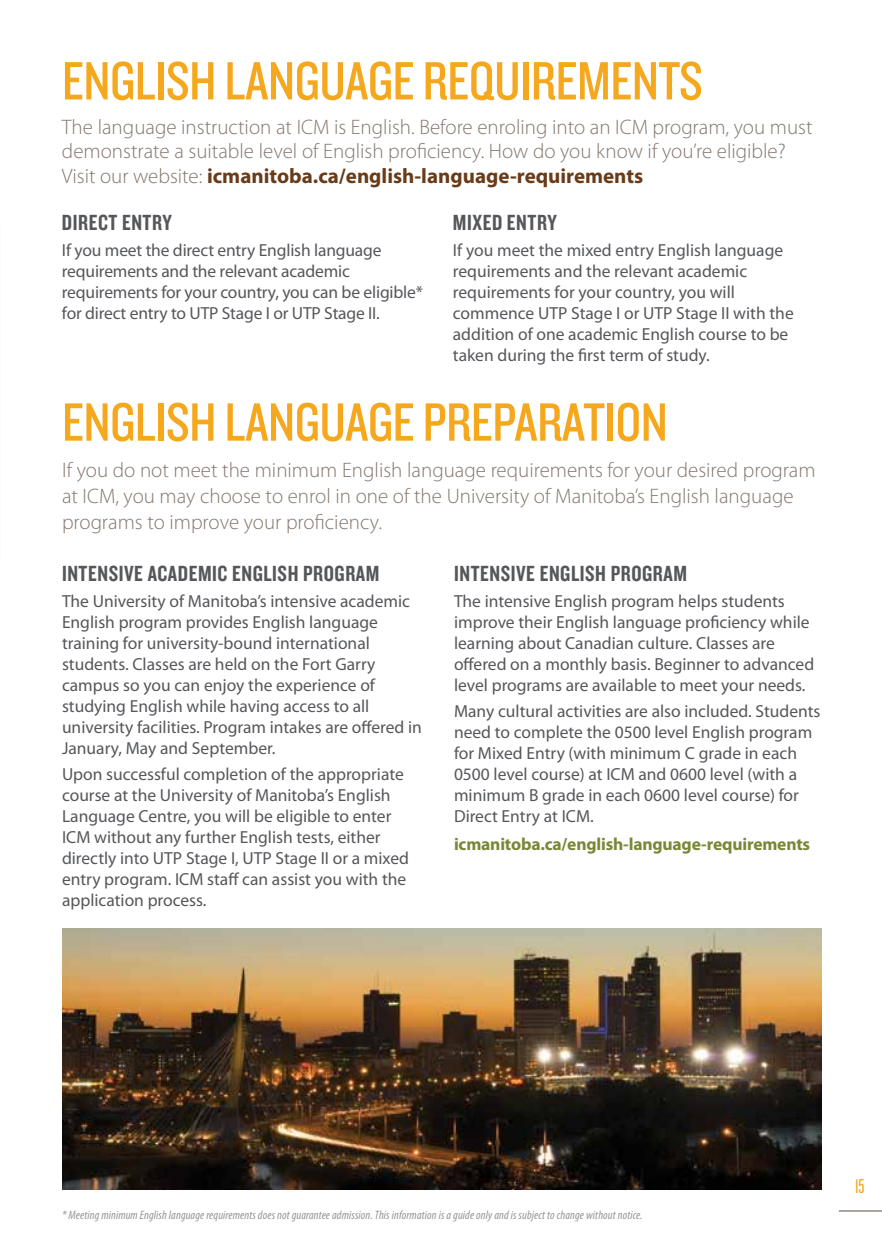
<style>
.page{position:relative;width:882px;height:1260px;background:#fff}
.page>*{position:absolute;margin:0;border:0;box-sizing:border-box;transform-origin:0 0}
.t1{font:56px "Knockout HTF29 Junior Liteweight";letter-spacing:-.01em;color:#f5a81d}
.t2{font:22.75px "Knockout HTF49 Liteweight";letter-spacing:.025em;color:#55575a}
.t3{font:300 21px/24.5px "Myriad Pro";color:#85766e}
.t4{font:21px "Knockout HTF27 Junior Bantamwt";color:#f5a81d}
.t5{font:17.5px/21px "Myriad Pro";color:#55575a}
.t6{font:700 17.5px "Myriad Pro";letter-spacing:-.01em;color:#788837}
.t7{font:italic condensed 12.25px "Myriad Pro";letter-spacing:.01em;color:#939598}
.s1{font-weight:700;color:#683b19}
</style>
<div class="page">
<img style="left:62px;top:928px;width:759px;height:262px">
<hr style="left:839px;top:1210px;width:43px;height:2px;background:#85766e">
<h1 class="t1" style="left:62px;top:52px;width:642px">ENGLISH LANGUAGE REQUIREMENTS</h1>
<p class="t3" style="left:62px;top:114px;width:752px">The language instruction at ICM is English. Before enroling into an ICM program, you must demonstrate a suitable level of English proficiency. How do you know if you’re eligible?<br>Visit our website: <span class="s1">icmanitoba.ca/english-language-requirements</span></p>
<h2 class="t2" style="left:62px;top:211px;width:112px">DIRECT ENTRY</h2>
<p class="t5" style="left:62px;top:239px;width:363px">If you meet the direct entry English language requirements and the relevant academic requirements for your country, you can be eligible* for direct entry to UTP Stage I or UTP Stage II.</p>
<h2 class="t2" style="left:453px;top:211px;width:106px">MIXED ENTRY</h2>
<p class="t5" style="left:453px;top:239px;width:342px">If you meet the mixed entry English language requirements and the relevant academic requirements for your country, you will commence UTP Stage I or UTP Stage II with the addition of one academic English course to be taken during the first term of study.</p>
<h1 class="t1" style="left:62px;top:394px;width:607px">ENGLISH LANGUAGE PREPARATION</h1>
<p class="t3" style="left:62px;top:457px;width:755px;line-height:26.2px">If you do not meet the minimum English language requirements for your desired program at ICM, you may choose to enrol in one of the University of Manitoba’s English language programs to improve your proficiency.</p>
<h2 class="t2" style="left:62px;top:562px;width:319px">INTENSIVE ACADEMIC ENGLISH PROGRAM</h2>
<p class="t5" style="left:62px;top:591px;width:361px">The University of Manitoba’s intensive academic English program provides English language training for university-bound international students. Classes are held on the Fort Garry campus so you can enjoy the experience of studying English while having access to all university facilities. Program intakes are offered in January, May and September.</p>
<p class="t5" style="left:62px;top:764px;width:349px">Upon successful completion of the appropriate course at the University of Manitoba’s English Language Centre, you will be eligible to enter ICM without any further English tests, either directly into UTP Stage I, UTP Stage II or a mixed entry program. ICM staff can assist you with the application process.</p>
<h2 class="t2" style="left:454px;top:562px;width:235px">INTENSIVE ENGLISH PROGRAM</h2>
<p class="t5" style="left:454px;top:591px;width:362px">The intensive English program helps students improve their English language proficiency while learning about Canadian culture. Classes are offered on a monthly basis. Beginner to advanced level programs are available to meet your needs.</p>
<p class="t5" style="left:454px;top:701px;width:368px">Many cultural activities are also included. Students need to complete the 0500 level English program for Mixed Entry (with minimum C grade in each 0500 level course) at ICM and 0600 level (with a minimum B grade in each 0600 level course) for Direct Entry at ICM.</p>
<p class="t6" style="left:454px;top:833px;width:358px">icmanitoba.ca/english-language-requirements</p>
<p class="t7" style="left:62px;top:1207px;width:582px">* Meeting minimum English language requirements does not guarantee admission. This information is a guide only and is subject to change without notice.</p>
<p class="t4" style="left:855px;top:1176px;width:11px">15</p>
</div>
